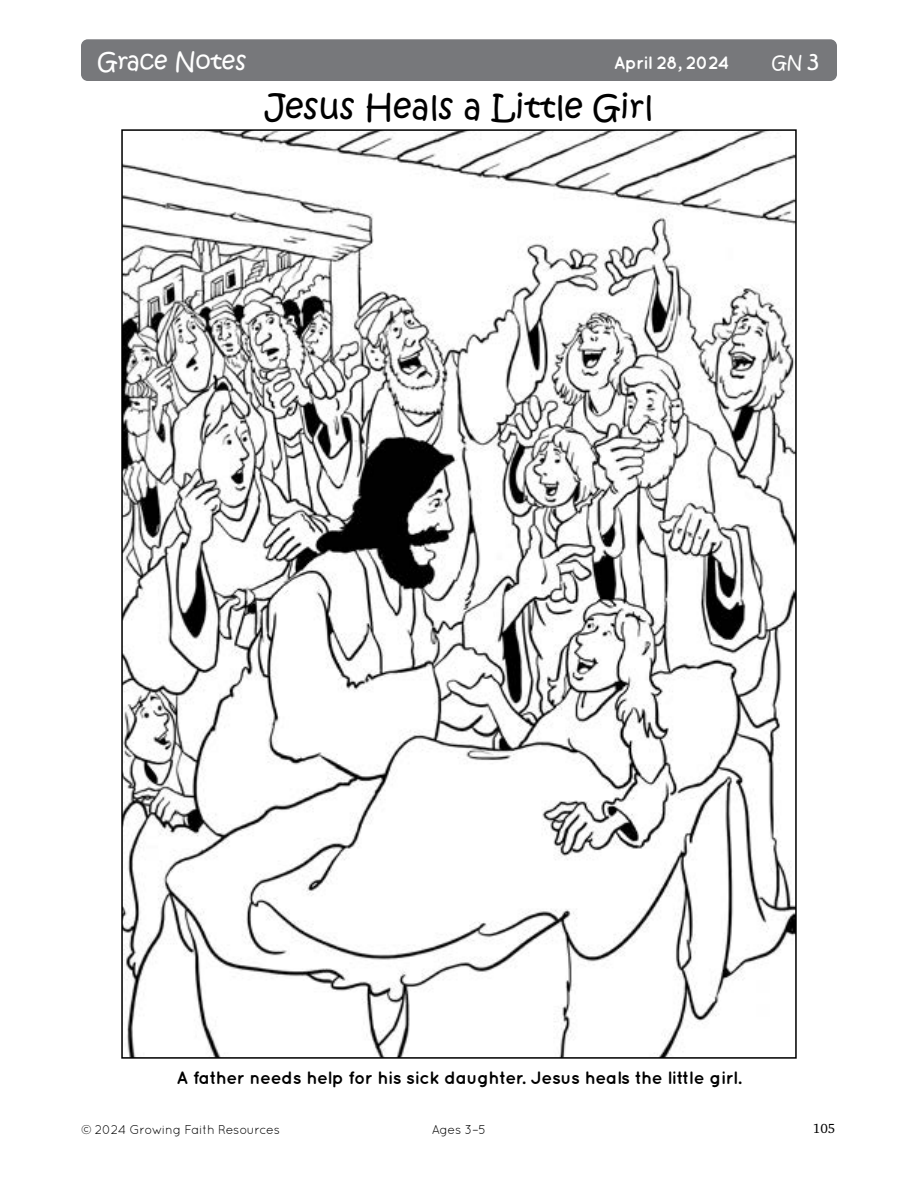
<style>
.page{position:relative;width:918px;height:1188px;background:#fff}
.page>*{position:absolute;margin:0;border:0;box-sizing:border-box;transform-origin:0 0}
.t1{font:33px "Kristen Normal ITC Std";color:#000}
.t2{font:24px "Kristen Normal ITC Std";color:#fff}
.t3{font:700 18px "Quicksand";letter-spacing:-.02em;color:#000}
.t4{font:700 18px "Quicksand";letter-spacing:-.03em;color:#fff}
.t5{font:18px "Kristen Normal ITC Std";color:#fff}
.t6{font:13.5px "Charter ITC Std";color:#000}
.t7{font:12.75px "Quicksand";letter-spacing:-.025em;color:#000}
.s1{font-size:24px}
</style>
<div class="page">
<img style="left:124px;top:132px;width:670px;height:924px">
<div style="left:81px;top:39px;width:756px;height:42px;background:#77787b;border-radius:7px"></div>
<h2 class="t2" style="left:98px;top:46px;width:150px">Grace Notes</h2>
<p class="t4" style="left:614px;top:52px;width:117px">April 28, 2024</p>
<p class="t5" style="left:772px;top:50px;width:49px">GN <span class="s1">3</span></p>
<h1 class="t1" style="left:265px;top:85px;width:390px">Jesus Heals a Little Girl</h1>
<p class="t3" style="left:176px;top:1067px;width:567px">A father needs help for his sick daughter. Jesus heals the little girl.</p>
<p class="t7" style="left:81px;top:1122px;width:201px">© 2024 Growing Faith Resources</p>
<p class="t7" style="left:432px;top:1122px;width:56px">Ages 3–5</p>
<p class="t6" style="left:813px;top:1120px;width:24px">105</p>
</div>
